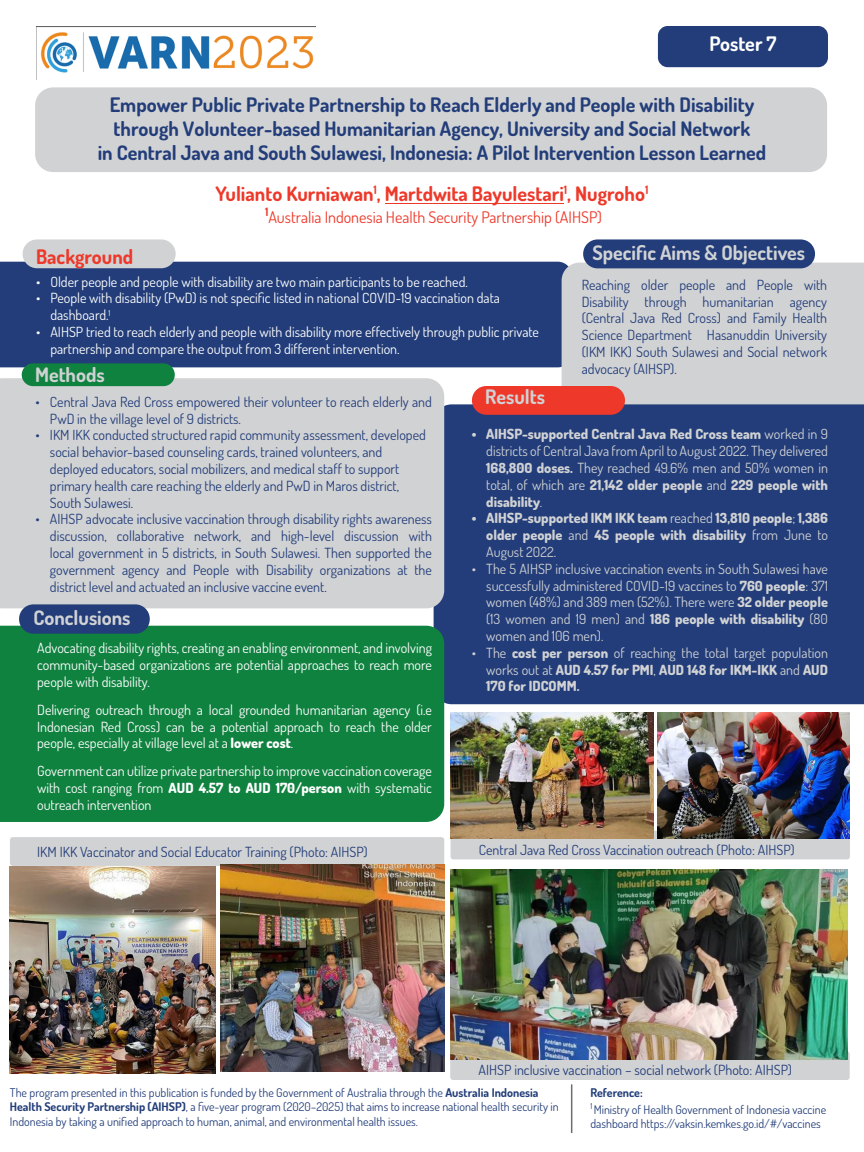
<style>
.page{position:relative;width:864px;height:1152px;background:#fff}
.page>*{position:absolute;margin:0;border:0;box-sizing:border-box;transform-origin:0 0}
.t1{font:700 20px/24px "Dosis";color:#223d79;text-align:center}
.Sub-heading{font:700 20px "Dosis";color:#ee3829}
.Sub-heading-2{font:700 20px "Dosis";color:#d1d2d4}
.t2{font:700 20px "Dosis";color:#fff}
.t3{font:16px "Dosis";color:#ee3829}
.Default{font:14px/16.8px "Dosis";color:#223d79}
.Default-2{font:14px/16.8px "Dosis";color:#fff;text-align:justify}
.t4{font:14px/16.8px "Dosis";color:#d1d2d4;text-align:justify}
.t5{font:800 14px/16.8px "Dosis";color:#d1d2d4;text-align:justify}
.Default-3{font:12px/14.4px "Dosis";color:#223d79}
.Default-4{font:700 12px "Dosis";color:#223d79}
.s1{font-weight:800}
.s2{font-weight:400}
.s3{font-weight:700}
</style>
<div class="page">
<div style="left:35px;top:87px;width:792px;height:85px;background:#d1d2d4;border-radius:18px"></div>
<div style="left:0;top:262px;width:564px;height:105px;background:#223d79"></div>
<div style="left:562px;top:263px;width:302px;height:141px;background:#d1d2d4"></div>
<div style="left:434px;top:404px;width:430px;height:300px;background:#223d79"></div>
<div style="left:0;top:626px;width:444px;height:196px;background:#108240"></div>
<div style="left:472px;top:386px;width:153px;height:29px;background:#ee3829;border-radius:14px"></div>
<div style="left:10px;top:837px;width:434px;height:29px;background:#d1d2d4;border-radius:3px"></div>
<div style="left:450px;top:1051px;width:400px;height:29px;background:#d1d2d4;border-radius:3px"></div>
<div style="left:451px;top:831px;width:399px;height:28px;background:#d1d2d4;border-radius:3px"></div>
<div style="left:23px;top:239px;width:153px;height:29px;background:#d1d2d4;border-radius:14px"></div>
<div style="left:0;top:378px;width:444px;height:230px;background:#d1d2d4"></div>
<div style="left:583px;top:239px;width:232px;height:29px;background:#223d79;border-radius:14px"></div>
<div style="left:19px;top:604px;width:131px;height:30px;background:#223d79;border-radius:14px"></div>
<div style="left:22px;top:363px;width:153px;height:23px;background:#108240;border-radius:11px"></div>
<img style="left:36px;top:26px;width:279px;height:54px">
<div style="left:658px;top:26px;width:170px;height:41px;background:#223d79;border-radius:10px"></div>
<img style="left:10px;top:867px;width:206px;height:207px">
<img style="left:450px;top:712px;width:203px;height:126px">
<img style="left:220px;top:865px;width:224px;height:207px">
<img style="left:450px;top:869px;width:398px;height:190px">
<img style="left:657px;top:712px;width:193px;height:126px">
<hr style="left:571px;top:1084px;width:1px;height:49px;background:#6c6d70">
<hr style="left:385px;top:203px;width:178px;height:1px;background:#ee3829">
<p class="t2" style="left:710px;top:31px;width:68px">Poster 7</p>
<p class="t1" style="left:98px;top:92px;width:670px">Empower Public Private Partnership to Reach Elderly and People with Disability through Volunteer-based Humanitarian Agency, University and Social Network<br>in Central Java and South Sulawesi, Indonesia: A Pilot Intervention Lesson Learned</p>
<p class="Sub-heading" style="left:216px;top:180px;width:434px">Yulianto Kurniawan<sup>1</sup>, Martdwita Bayulestari<sup>1</sup>, Nugroho<sup>1</sup></p>
<p class="t3" style="left:265px;top:206px;width:339px"><sup>1</sup>Australia Indonesia Health Security Partnership (AIHSP)</p>
<p class="Sub-heading" style="left:36px;top:243px;width:99px">Background</p>
<p class="Sub-heading-2" style="left:592px;top:240px;width:214px">Specific Aims &amp; Objectives</p>
<p class="Default-2" style="left:36px;top:273px;width:433px">• Older people and people with disability are two main participants to be reached.</p>
<p class="Default-2" style="left:50px;top:290px;width:451px;text-indent:-14px">• People with disability (PwD) is not specific listed in national COVID-19 vaccination data dashboard.<sup>1</sup></p>
<p class="Default-2" style="left:50px;top:323px;width:490px;text-indent:-14px">• AIHSP tried to reach elderly and people with disability more effectively through public private partnership and compare the output from 3 different intervention.</p>
<p class="Sub-heading-2" style="left:35px;top:361px;width:71px">Methods</p>
<p class="Default" style="left:582px;top:276px;width:247px;text-align:justify">Reaching older people and People with Disability through humanitarian agency (Central Java Red Cross) and Family Health Science Department Hasanuddin University (IKM IKK) South Sulawesi and Social network advocacy (AIHSP).</p>
<p class="Default" style="left:50px;top:393px;width:384px;text-indent:-14px">• Central Java Red Cross empowered their volunteer to reach elderly and<br>PwD in the village level of 9 districts.</p>
<p class="Default" style="left:50px;top:426px;width:377px;text-indent:-14px">• IKM IKK conducted structured rapid community assessment, developed social behavior-based counseling cards, trained volunteers, and deployed educators, social mobilizers, and medical staff to support primary health care reaching the elderly and PwD in Maros district, South Sulawesi.</p>
<p class="Default" style="left:50px;top:510px;width:384px;text-align:justify;text-indent:-14px">• AIHSP advocate inclusive vaccination through disability rights awareness discussion, collaborative network, and high-level discussion with local government in 5 districts, in South Sulawesi. Then supported the government agency and People with Disability organizations at the district level and actuated an inclusive vaccine event.</p>
<p class="Sub-heading-2" style="left:34px;top:605px;width:99px">Conclusions</p>
<p class="Default-2" style="left:37px;top:639px;width:396px">Advocating disability rights, creating an enabling environment, and involving community-based organizations are potential approaches to reach more people with disability.</p>
<p class="Default-2" style="left:37px;top:701px;width:396px">Delivering outreach through a local grounded humanitarian agency (i.e Indonesian Red Cross) can be a potential approach to reach the older people, especially at village level at a <span class="s1">lower cost</span>.</p>
<p class="Default-2" style="left:37px;top:763px;width:396px">Government can utilize private partnership to improve vaccination coverage with cost ranging from <span class="s1">AUD 4.57 to AUD 170/person</span> with systematic outreach intervention</p>
<p class="Default" style="left:37px;top:843px;width:332px">IKM IKK Vaccinator and Social Educator Training (Photo: AIHSP)</p>
<p class="Sub-heading-2" style="left:485px;top:384px;width:61px">Results</p>
<p class="t4" style="left:486px;top:425px;width:343px;text-indent:-14px"><span class="s1">• AIHSP-supported Central Java Red Cross team</span> worked in 9 districts of Central Java from April to August 2022. They delivered <span class="s1">168,800 doses.</span> They reached 49.6% men and 50% women in total, of which are <span class="s1">21,142 older people</span> and <span class="s1">229 people with disability</span>.</p>
<p class="t5" style="left:486px;top:510px;width:343px;text-indent:-14px">• AIHSP-supported IKM IKK team <span class="s2">reached</span> 13,810 people<span class="s2">;</span> 1,386 older people <span class="s2">and</span> 45 people with disability <span class="s2">from June to August 2022.</span></p>
<p class="t4" style="left:486px;top:560px;width:343px;text-indent:-14px">• The 5 AIHSP inclusive vaccination events in South Sulawesi have successfully administered COVID-19 vaccines to <span class="s1">760 people</span>: 371 women (48%) and 389 men (52%). There were <span class="s1">32 older people </span>(13 women and 19 men) and <span class="s1">186 people with disability</span> (80 women and 106 men).</p>
<p class="t5" style="left:486px;top:644px;width:343px;text-indent:-14px"><span class="s2">• The</span> cost per person <span class="s2">of reaching the total target population works out at</span> AUD 4.57 for PMI<span class="s2">,</span> AUD 148 for IKM-IKK <span class="s2">and</span> AUD 170 for IDCOMM.</p>
<p class="Default" style="left:479px;top:841px;width:317px">Central Java Red Cross Vaccination outreach (Photo: AIHSP)</p>
<p class="Default" style="left:479px;top:1061px;width:315px">AIHSP inclusive vaccination – social network (Photo: AIHSP)</p>
<p class="Default-3" style="left:10px;top:1085px;width:550px">The program presented in this publication is funded by the Government of Australia through the <span class="s3">Australia Indonesia<br>Health Security Partnership (AIHSP)</span>, a five-year program (2020–2025) that aims to increase national health security in<br>Indonesia by taking a unified approach to human, animal, and environmental health issues.</p>
<p class="Default-4" style="left:590px;top:1085px;width:54px">Reference:</p>
<p class="Default-3" style="left:590px;top:1102px;width:237px"><sup>1</sup> Ministry of Health Government of Indonesia vaccine dashboard https://vaksin.kemkes.go.id/#/vaccines</p>
</div>
